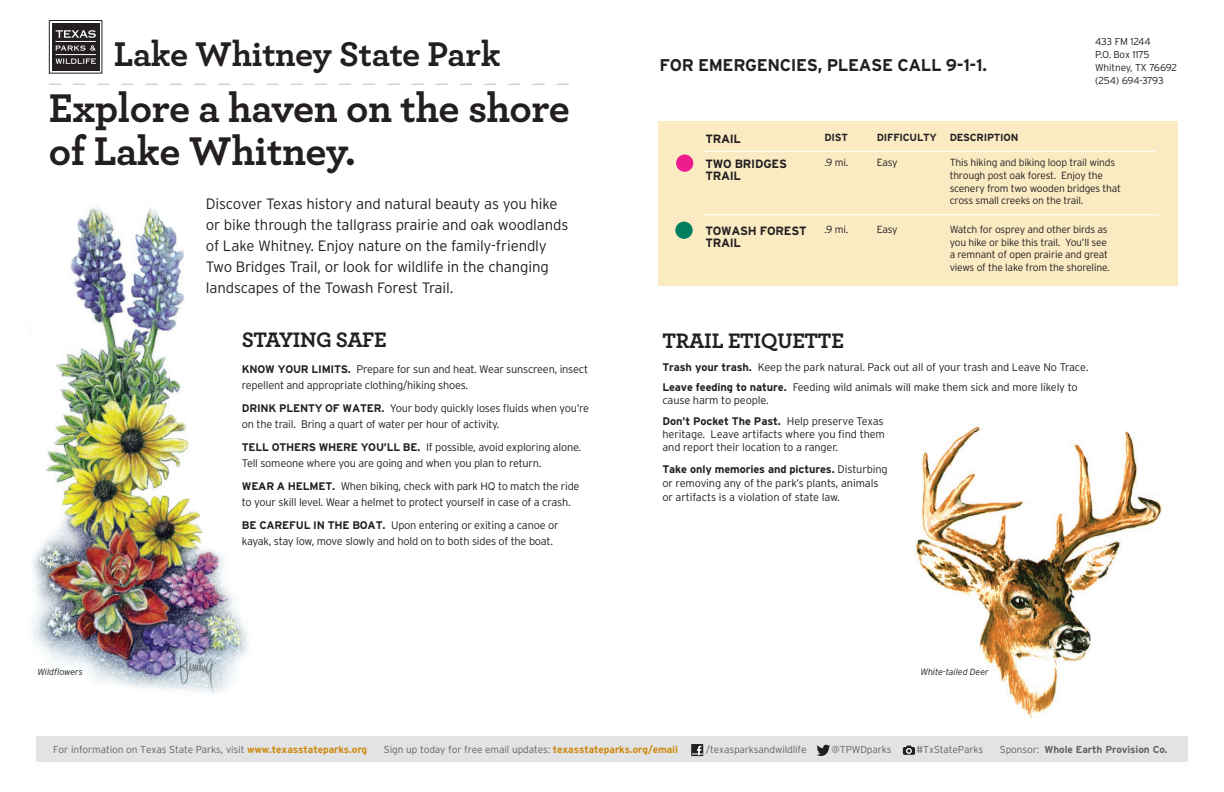
<style>
.page{position:relative;width:1224px;height:792px;background:#fff}
.page>*{position:absolute;margin:0;border:0;box-sizing:border-box;transform-origin:0 0}
.t1{font:42px/43px "Archer Bold LF";letter-spacing:-.01em;color:#231f20}
.t2{font:36px "Archer Bold LF";letter-spacing:-.01em;color:#231f20}
.t3{font:22px "Archer Bold LF";letter-spacing:-.02em;color:#231f20}
.t4{font:700 17px "Interstate";letter-spacing:-.02em;color:#231f20}
.t5{font:300 15px/21px "Interstate";letter-spacing:-.01em;color:#231f20}
.t6{font:700 12px/12.6px "Interstate";letter-spacing:-.02em;color:#231f20}
.t7{font:300 11px/16px "Interstate";letter-spacing:-.02em;color:#231f20}
.t8{font:300 10.3px/12.6px "Interstate";letter-spacing:-.02em;color:#231f20}
.t9{font:700 10.3px "Interstate";letter-spacing:-.02em;color:#231f20}
.t10{font:300 10.1px "Interstate";letter-spacing:-.01em;color:#636366}
.t11{font:700 10.1px "Interstate";letter-spacing:-.01em;color:#636366}
.t12{font:300 10px/13px "Interstate";letter-spacing:-.025em;color:#231f20}
.t13{font:italic 300 9px "Interstate";letter-spacing:-.01em;color:#231f20}
.s1{font-weight:700}
.s2{font-weight:700;color:#ce8911}
.s3{font-weight:300}
</style>
<div class="page">
<img style="left:914px;top:425px;width:248px;height:293px">
<img style="left:32px;top:206px;width:217px;height:488px">
<svg style="left:49px;top:84px;width:520px;height:1px"></svg>
<svg style="left:52px;top:23px;width:48px;height:48px"></svg>
<div style="left:49px;top:20px;width:53px;height:54px;border:1px solid #231f20"></div>
<div style="left:52px;top:23px;width:47px;height:47px;background:#231f20"></div>
<svg style="left:56px;top:30px;width:40px;height:8px"></svg>
<svg style="left:56px;top:58px;width:40px;height:6px"></svg>
<hr style="left:56px;top:41px;width:40px;height:1px;background:#fff">
<hr style="left:56px;top:54px;width:40px;height:1px;background:#fff">
<svg style="left:56px;top:45px;width:40px;height:6px"></svg>
<div style="left:658px;top:121px;width:520px;height:164px;background:#faebc3"></div>
<hr style="left:702px;top:151px;width:453px;height:1px;background:#fff">
<hr style="left:702px;top:214px;width:457px;height:1px;background:#fff">
<div style="left:676px;top:155px;width:17px;height:17px;background:#ed1c8f;border-radius:50%"></div>
<div style="left:675px;top:222px;width:18px;height:17px;background:#007f60;border-radius:50%"></div>
<div style="left:36px;top:736px;width:1152px;height:26px;background:#e2e3e4"></div>
<svg style="left:903px;top:745px;width:12px;height:10px"></svg>
<svg style="left:816px;top:745px;width:14px;height:11px"></svg>
<svg style="left:691px;top:744px;width:12px;height:12px"></svg>
<svg style="left:692px;top:746px;width:10px;height:9px"></svg>
<p class="t2" style="left:114px;top:31px;width:388px">Lake Whitney State Park</p>
<p class="t1" style="left:49px;top:85px;width:522px">Explore a haven on the shore of Lake Whitney.</p>
<p class="t5" style="left:206px;top:193px;width:364px">Discover Texas history and natural beauty as you hike or bike through the tallgrass prairie and oak woodlands of Lake Whitney. Enjoy nature on the family-friendly Two Bridges Trail, or look for wildlife in the changing landscapes of the Towash Forest Trail.</p>
<p class="t3" style="left:242px;top:326px;width:146px">STAYING SAFE</p>
<p class="t7" style="left:242px;top:361px;width:348px"><span class="s1">KNOW YOUR LIMITS.</span> Prepare for sun and heat. Wear sunscreen, insect repellent and appropriate clothing/hiking shoes.</p>
<p class="t7" style="left:242px;top:400px;width:349px"><span class="s1">DRINK PLENTY OF WATER.</span> Your body quickly loses fluids when you’re on the trail. Bring a quart of water per hour of activity.</p>
<p class="t7" style="left:242px;top:439px;width:341px"><span class="s1">TELL OTHERS WHERE YOU’LL BE.</span> If possible, avoid exploring alone.<br>Tell someone where you are going and when you plan to return.</p>
<p class="t7" style="left:242px;top:478px;width:339px"><span class="s1">WEAR A HELMET.</span> When biking, check with park HQ to match the ride to your skill level. Wear a helmet to protect yourself in case of a crash.</p>
<p class="t7" style="left:242px;top:517px;width:318px"><span class="s1">BE CAREFUL IN THE BOAT.</span> Upon entering or exiting a canoe or kayak, stay low, move slowly and hold on to both sides of the boat.</p>
<p class="t4" style="left:660px;top:55px;width:329px">FOR EMERGENCIES, PLEASE CALL 9-1-1.</p>
<p class="t12" style="left:1095px;top:35px;width:57px">433 FM 1244<br>P.O. Box 1175</p>
<p class="t12" style="left:1095px;top:61px;width:84px">Whitney, TX 76692</p>
<p class="t12" style="left:1095px;top:74px;width:70px">(254) 694-3793</p>
<p class="t6" style="left:705px;top:132px;width:37px">TRAIL</p>
<p class="t6" style="left:705px;top:157px;width:83px">TWO BRIDGES<br>TRAIL</p>
<p class="t9" style="left:824px;top:132px;width:25px">DIST</p>
<p class="t8" style="left:824px;top:156px;width:25px">.9 mi.</p>
<p class="t9" style="left:877px;top:132px;width:62px">DIFFICULTY</p>
<p class="t8" style="left:877px;top:156px;width:22px">Easy</p>
<p class="t9" style="left:950px;top:132px;width:70px">DESCRIPTION</p>
<p class="t8" style="left:950px;top:156px;width:173px">This hiking and biking loop trail winds through post oak forest. Enjoy the scenery from two wooden bridges that cross small creeks on the trail.</p>
<p class="t6" style="left:705px;top:224px;width:103px">TOWASH FOREST<br>TRAIL</p>
<p class="t8" style="left:824px;top:223px;width:25px">.9 mi.</p>
<p class="t8" style="left:877px;top:223px;width:22px">Easy</p>
<p class="t8" style="left:950px;top:223px;width:161px">Watch for osprey and other birds as you hike or bike this trail. You’ll see a remnant of open prairie and great views of the lake from the shoreline.</p>
<p class="t3" style="left:662px;top:326px;width:183px">TRAIL ETIQUETTE</p>
<p class="t7" style="left:662px;top:359px;width:427px"><span class="s1">Trash your trash.</span> Keep the park natural. Pack out all of your trash and Leave No Trace.</p>
<p class="t7" style="left:662px;top:381px;width:417px;line-height:13.2px"><span class="s1">Leave feeding to nature.</span> Feeding wild animals will make them sick and more likely to cause harm to people.</p>
<p class="t7" style="left:662px;top:414px;width:224px;line-height:13.2px;text-align:justify"><span class="s1">Don’t Pocket The Past.</span> Help preserve Texas heritage. Leave artifacts where you find them and report their location to a ranger.</p>
<p class="t7" style="left:662px;top:461px;width:227px;line-height:14.4px"><span class="s1">Take only memories and pictures.</span> Disturbing or removing any of the park’s plants, animals or artifacts is a violation of state law.</p>
<p class="t13" style="left:37px;top:667px;width:47px">Wildflowers</p>
<p class="t13" style="left:921px;top:667px;width:70px">White-tailed Deer</p>
<p class="t10" style="left:53px;top:744px;width:316px">For information on Texas State Parks, visit <span class="s2">www.texasstateparks.org</span></p>
<p class="t10" style="left:384px;top:744px;width:296px">Sign up today for free email updates: <span class="s2">texasstateparks.org/email</span></p>
<p class="t10" style="left:706px;top:744px;width:102px">/texasparksandwildlife</p>
<p class="t10" style="left:832px;top:744px;width:62px">@TPWDparks</p>
<p class="t10" style="left:917px;top:744px;width:68px">#TxStateParks</p>
<p class="t11" style="left:1000px;top:744px;width:169px"><span class="s3">Sponsor:</span> Whole Earth Provision Co.</p>
</div>
